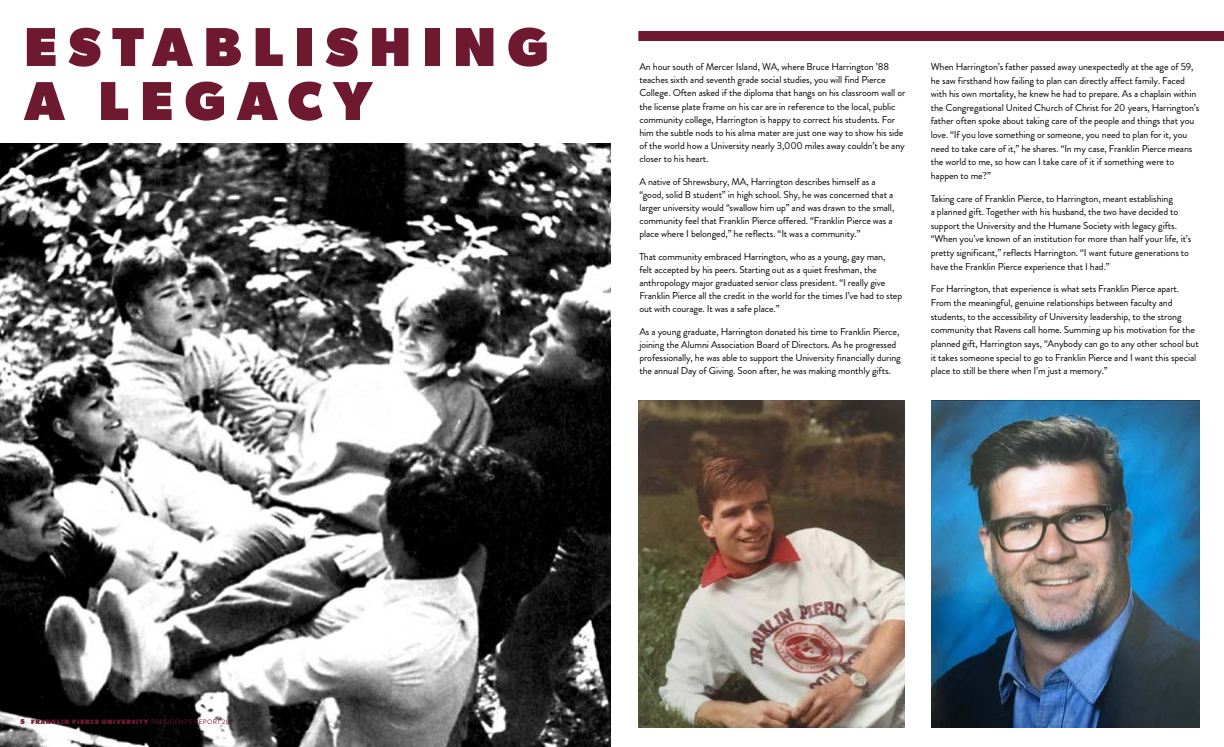
<style>
.page{position:relative;width:1224px;height:747px;background:#fff}
.page>*{position:absolute;margin:0;border:0;box-sizing:border-box;transform-origin:0 0}
.t1{font:800 55px/54px "Gibson";letter-spacing:.215em;color:#6f1931}
.t2{font:10px/13.6px "Brandon Grotesque";letter-spacing:-.01em;color:#000}
.t3{font:800 6.5px "Gibson";letter-spacing:.12em;color:#6f1931}
.s1{font-size:7px}
.s2{font-family:"Brandon Grotesque";font-weight:400}
</style>
<div class="page">
<img style="left:0;top:143px;width:611px;height:604px">
<img style="left:638px;top:401px;width:266px;height:327px">
<img style="left:931px;top:401px;width:269px;height:327px">
<div style="left:638px;top:31px;width:586px;height:10px;background:#6f1931"></div>
<h1 class="t1" style="left:24px;top:20px;width:525px">ESTABLISHING<br>A LEGACY</h1>
<p class="t2" style="left:639px;top:60px;width:268px;line-height:13.2px">An hour south of Mercer Island, WA, where Bruce Harrington ’88 teaches sixth and seventh grade social studies, you will find Pierce College. Often asked if the diploma that hangs on his classroom wall or the license plate frame on his car are in reference to the local, public community college, Harrington is happy to correct his students. For him the subtle nods to his alma mater are just one way to show his side of the world how a University nearly 3,000 miles away couldn’t be any closer to his heart.</p>
<p class="t2" style="left:639px;top:175px;width:256px;line-height:13.2px">A native of Shrewsbury, MA, Harrington describes himself as a “good, solid B student” in high school. Shy, he was concerned that a larger university would “swallow him up” and was drawn to the small, community feel that Franklin Pierce offered. “Franklin Pierce was a place where I belonged,” he reflects. “It was a community.”</p>
<p class="t2" style="left:639px;top:250px;width:264px;line-height:13.2px">That community embraced Harrington, who as a young, gay man,<br>felt accepted by his peers. Starting out as a quiet freshman, the anthropology major graduated senior class president. “I really give Franklin Pierce all the credit in the world for the times I’ve had to step out with courage. It was a safe place.”</p>
<p class="t2" style="left:639px;top:325px;width:263px;line-height:13.2px">As a young graduate, Harrington donated his time to Franklin Pierce, joining the Alumni Association Board of Directors. As he progressed professionally, he was able to support the University financially during the annual Day of Giving. Soon after, he was making monthly gifts.</p>
<p class="t2" style="left:931px;top:60px;width:270px">When Harrington’s father passed away unexpectedly at the age of 59, he saw firsthand how failing to plan can directly affect family. Faced with his own mortality, he knew he had to prepare. As a chaplain within the Congregational United Church of Christ for 20 years, Harrington’s father often spoke about taking care of the people and things that you love. “If you love something or someone, you need to plan for it, you need to take care of it,” he shares. “In my case, Franklin Pierce means the world to me, so how can I take care of it if something were to happen to me?”</p>
<p class="t2" style="left:931px;top:191px;width:262px">Taking care of Franklin Pierce, to Harrington, meant establishing<br>a planned gift. Together with his husband, the two have decided to support the University and the Humane Society with legacy gifts. “When you’ve known of an institution for more than half your life, it’s pretty significant,” reflects Harrington. “I want future generations to have the Franklin Pierce experience that I had.”</p>
<p class="t2" style="left:931px;top:282px;width:270px">For Harrington, that experience is what sets Franklin Pierce apart.<br>From the meaningful, genuine relationships between faculty and students, to the accessibility of University leadership, to the strong community that Ravens call home. Summing up his motivation for the planned gift, Harrington says, “Anybody can go to any other school but it takes someone special to go to Franklin Pierce and I want this special place to still be there when I’m just a memory.”</p>
<p class="t3" style="left:20px;top:718px;width:217px"><span class="s1">5</span> FRANKLIN PIERCE UNIVERSITY <span class="s2">PRESIDENT’S REPORT 2021</span></p>
</div>
